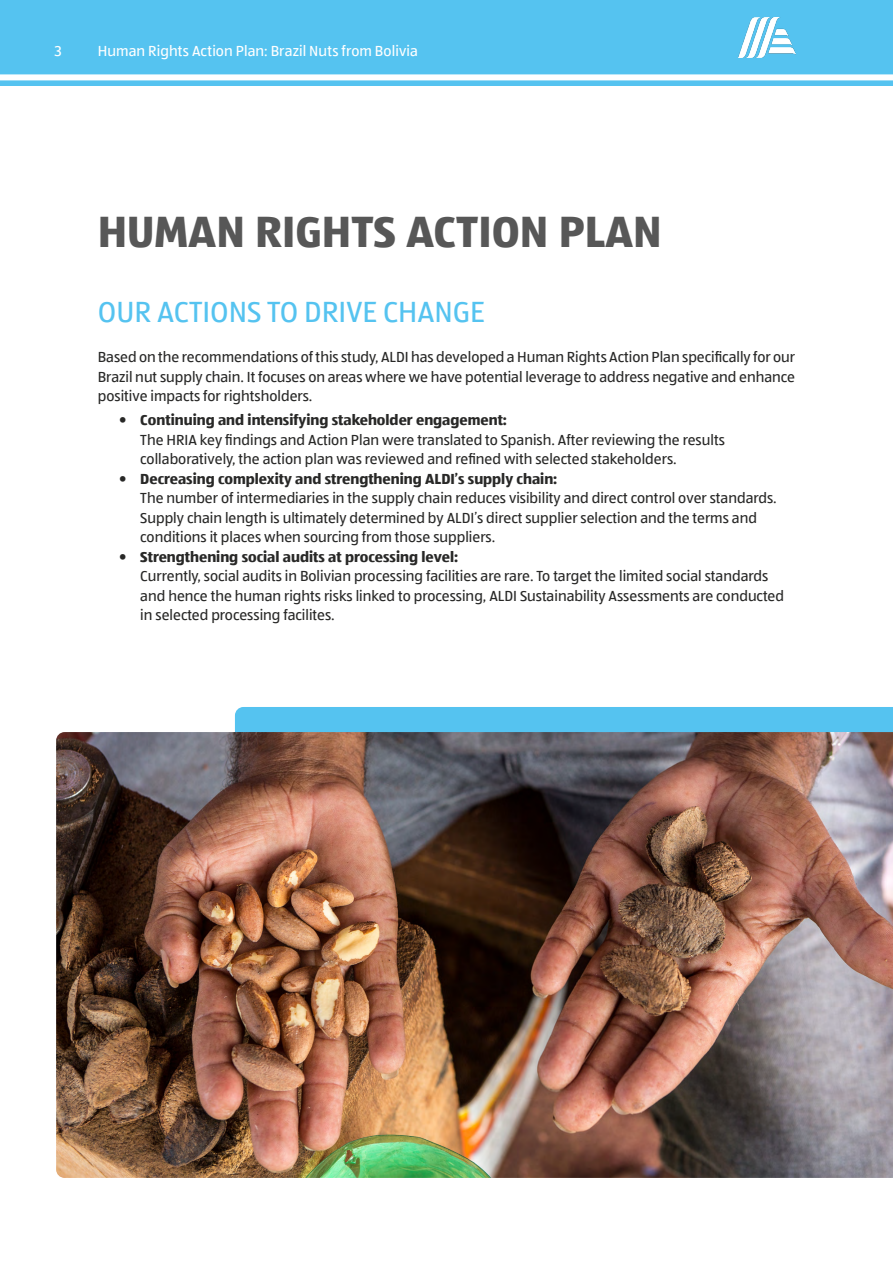
<style>
.page{position:relative;width:893px;height:1263px;background:#fff}
.page>*{position:absolute;margin:0;border:0;box-sizing:border-box;transform-origin:0 0}
.t1{font:700 45px "ALDISUED Office";color:#575757}
.t2{font:30px "ALDISUED Office";color:#55c3f0}
.t3{font:15px/19.5px "ALDISUED Office";color:#282827}
.t4{font:700 15px "ALDISUED Office";color:#282827}
.t5{font:15px "ALDISUED Office";letter-spacing:.005em;color:#fff}
</style>
<div class="page">
<div style="left:0;top:0;width:893px;height:85px;background:#55c3f0"></div>
<div style="left:0;top:74px;width:893px;height:6px;background:#fff"></div>
<img style="left:738px;top:18px;width:57px;height:40px">
<div style="left:235px;top:707px;width:658px;height:25px;background:#55c3f0"></div>
<img style="left:56px;top:732px;width:837px;height:446px">
<p class="t5" style="left:54px;top:41px;width:10px">3</p>
<p class="t5" style="left:98px;top:41px;width:322px">Human Rights Action Plan: Brazil Nuts from Bolivia</p>
<h1 class="t1" style="left:98px;top:202px;width:566px">HUMAN RIGHTS ACTION PLAN</h1>
<h2 class="t2" style="left:98px;top:292px;width:389px">OUR ACTIONS TO DRIVE CHANGE</h2>
<p class="t3" style="left:98px;top:347px;width:699px;text-align:justify">Based on the recommendations of this study, ALDI has developed a Human Rights Action Plan specifically for our Brazil nut supply chain. It focuses on areas where we have potential leverage to address negative and enhance positive impacts for rightsholders.</p>
<p class="t4" style="left:119px;top:410px;width:389px">• Continuing and intensifying stakeholder engagement:</p>
<p class="t3" style="left:140px;top:429px;width:586px">The HRIA key findings and Action Plan were translated to Spanish. After reviewing the results collaboratively, the action plan was reviewed and refined with selected stakeholders.</p>
<p class="t4" style="left:119px;top:468px;width:440px">• Decreasing complexity and strengthening ALDI’s supply chain:</p>
<p class="t3" style="left:140px;top:488px;width:638px">The number of intermediaries in the supply chain reduces visibility and direct control over standards.<br>Supply chain length is ultimately determined by ALDI’s direct supplier selection and the terms and conditions it places when sourcing from those suppliers.</p>
<p class="t4" style="left:119px;top:546px;width:341px">• Strengthening social audits at processing level:</p>
<p class="t3" style="left:140px;top:566px;width:645px">Currently, social audits in Bolivian processing facilities are rare. To target the limited social standards and hence the human rights risks linked to processing, ALDI Sustainability Assessments are conducted in selected processing facilites.</p>
</div>
